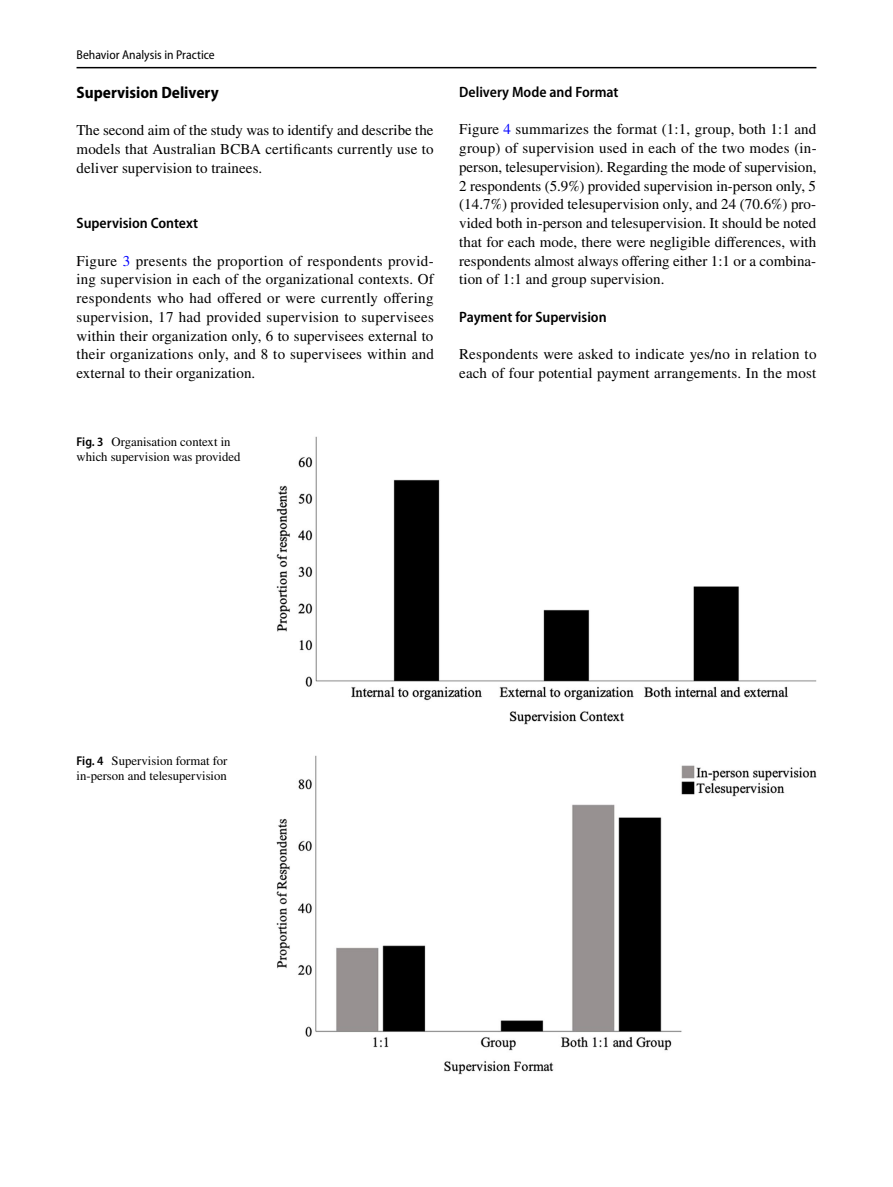
<style>
.page{position:relative;width:893px;height:1187px;background:#fff}
.page>*{position:absolute;margin:0;border:0;box-sizing:border-box;transform-origin:0 0}
.t1{font:700 semi-condensed 16.5px "Myriad Pro";color:#000}
.t2{font:15px/18.8px "STIX";letter-spacing:.01em;color:#000;text-align:justify}
.t3{font:600 semi-condensed 15px "Myriad Pro";color:#000}
.t4{font:12.75px/15px "STIX";color:#000}
.t5{font:semi-condensed 12.75px "Myriad Pro";color:#000}
.s1{color:#00f}
.s2{font-family:"Myriad Pro";font-weight:600;font-stretch:semi-condensed}
</style>
<div class="page">
<hr style="left:77px;top:67px;width:739px;height:1px;background:#000">
<img style="left:276px;top:436px;width:540px;height:288px">
<img style="left:276px;top:755px;width:540px;height:318px">
<p class="t5" style="left:77px;top:48px;width:140px">Behavior Analysis in Practice</p>
<p class="t1" style="left:77px;top:83px;width:144px">Supervision Delivery</p>
<p class="t2" style="left:77px;top:122px;width:359px">The second aim of the study was to identify and describe the models that Australian BCBA certificants currently use to deliver supervision to trainees.</p>
<p class="t3" style="left:77px;top:215px;width:123px">Supervision Context</p>
<p class="t2" style="left:77px;top:252px;width:359px">Figure <span class="s1">3</span> presents the proportion of respondents provid&shy;ing supervision in each of the organizational contexts. Of respondents who had offered or were currently offering supervision, 17 had provided supervision to supervisees within their organization only, 6 to supervisees external to their organizations only, and 8 to supervisees within and external to their organization.</p>
<p class="t4" style="left:77px;top:435px;width:166px"><span class="s2">Fig. 3</span> Organisation context in which supervision was provided</p>
<p class="t3" style="left:459px;top:83px;width:161px">Delivery Mode and Format</p>
<p class="t2" style="left:459px;top:121px;width:359px">Figure <span class="s1">4</span> summarizes the format (1:1, group, both 1:1 and group) of supervision used in each of the two modes (in&shy;person, telesupervision). Regarding the mode of supervision, 2 respondents (5.9%) provided supervision in-person only, 5 (14.7%) provided telesupervision only, and 24 (70.6%) pro&shy;vided both in-person and telesupervision. It should be noted that for each mode, there were negligible differences, with respondents almost always offering either 1:1 or a combina&shy;tion of 1:1 and group supervision.</p>
<p class="t3" style="left:459px;top:308px;width:149px">Payment for Supervision</p>
<p class="t2" style="left:459px;top:346px;width:359px">Respondents were asked to indicate yes/no in relation to each of four potential payment arrangements. In the most</p>
<p class="t4" style="left:77px;top:753px;width:152px"><span class="s2">Fig. 4</span> Supervision format for in-person and telesupervision</p>
</div>
